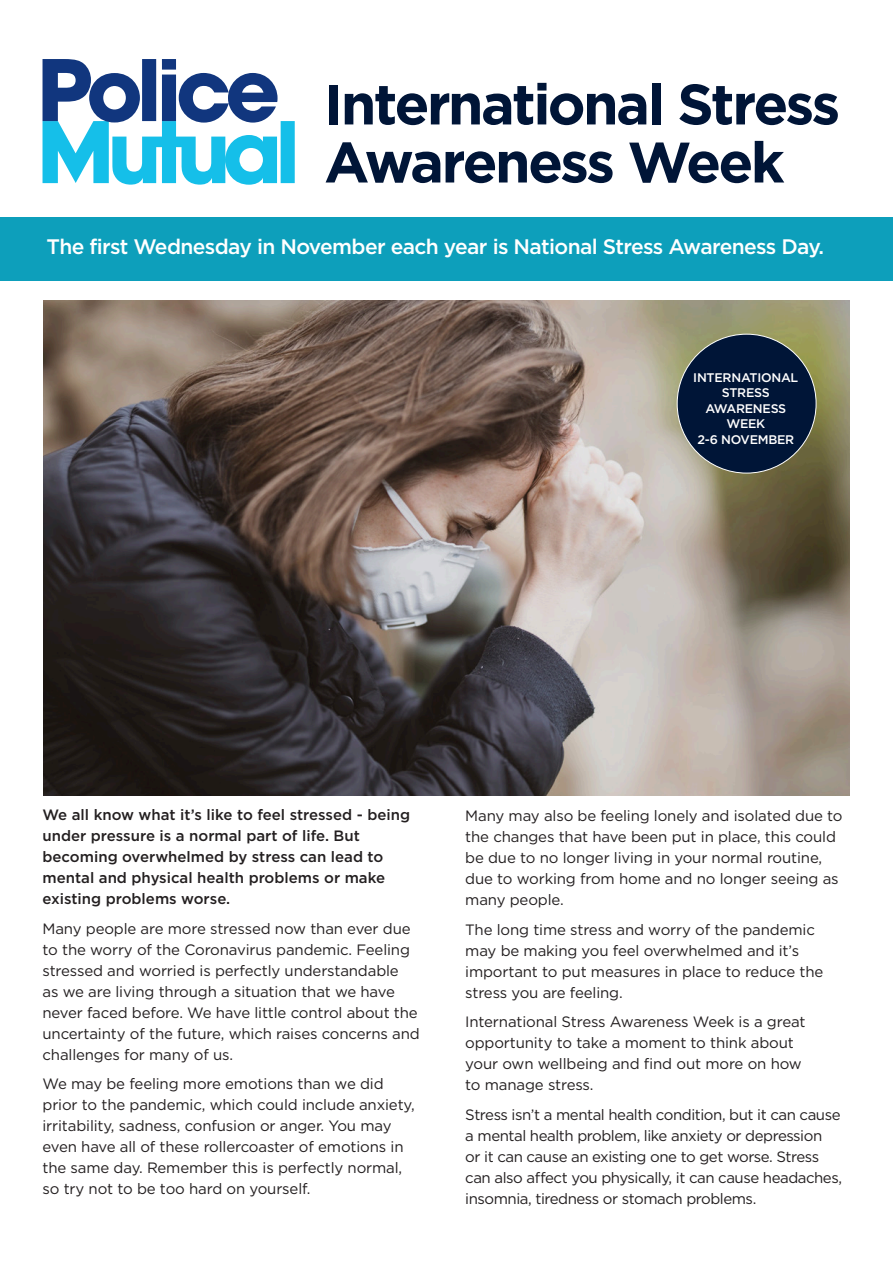
<style>
.page{position:relative;width:893px;height:1263px;background:#fff}
.page>*{position:absolute;margin:0;border:0;box-sizing:border-box;transform-origin:0 0}
.t1{font:700 57px/58.1px "Gotham";letter-spacing:-.045em;color:#001537}
.t2{font:500 21px "Gotham";letter-spacing:-.03em;color:#fff}
.t3{font:15px/21px "Gotham";letter-spacing:-.01em;color:#231f20}
.t4{font:15px/21px "Gotham";letter-spacing:-.03em;color:#231f20}
.t5{font:500 15px/21px "Gotham";color:#231f20}
.t6{font:500 12.45px/15.6px "Gotham";letter-spacing:-.02em;color:#fff;text-align:center}
</style>
<div class="page">
<img style="left:43px;top:300px;width:807px;height:495px">
<svg style="left:43px;top:59px;width:252px;height:126px"></svg>
<div style="left:0;top:217px;width:893px;height:64px;background:#0d9fbb"></div>
<div style="left:677px;top:334px;width:139px;height:139px;background:#001537;border-radius:50%"></div>
<p class="t1" style="left:324px;top:74px;width:517px">International Stress<br>Awareness Week</p>
<p class="t2" style="left:47px;top:234px;width:779px">The first Wednesday in November each year is National Stress Awareness Day.</p>
<p class="t6" style="left:693px;top:369px;width:107px">INTERNATIONAL<br>STRESS<br>AWARENESS<br>WEEK<br>2-6 NOVEMBER</p>
<p class="t5" style="left:43px;top:804px;width:369px">We all know what it’s like to feel stressed - being under pressure is a normal part of life. But becoming overwhelmed by stress can lead to mental and physical health problems or make existing problems worse.</p>
<p class="t3" style="left:43px;top:917px;width:379px">Many people are more stressed now than ever due to the worry of the Coronavirus pandemic. Feeling stressed and worried is perfectly understandable<br>as we are living through a situation that we have never faced before. We have little control about the uncertainty of the future, which raises concerns and challenges for many of us.</p>
<p class="t3" style="left:43px;top:1073px;width:374px">We may be feeling more emotions than we did prior to the pandemic, which could include anxiety, irritability, sadness, confusion or anger. You may even have all of these rollercoaster of emotions in the same day. Remember this is perfectly normal, so try not to be too hard on yourself.</p>
<p class="t3" style="left:465px;top:805px;width:379px">Many may also be feeling lonely and isolated due to the changes that have been put in place, this could be due to no longer living in your normal routine, due to working from home and no longer seeing as many people.</p>
<p class="t3" style="left:465px;top:918px;width:360px">The long time stress and worry of the pandemic may be making you feel overwhelmed and it’s important to put measures in place to reduce the stress you are feeling.</p>
<p class="t3" style="left:465px;top:1011px;width:342px">International Stress Awareness Week is a great opportunity to take a moment to think about your own wellbeing and find out more on how to manage stress.</p>
<p class="t4" style="left:465px;top:1103px;width:378px">Stress isn’t a mental health condition, but it can cause a mental health problem, like anxiety or depression<br>or it can cause an existing one to get worse. Stress can also affect you physically, it can cause headaches, insomnia, tiredness or stomach problems.</p>
</div>
